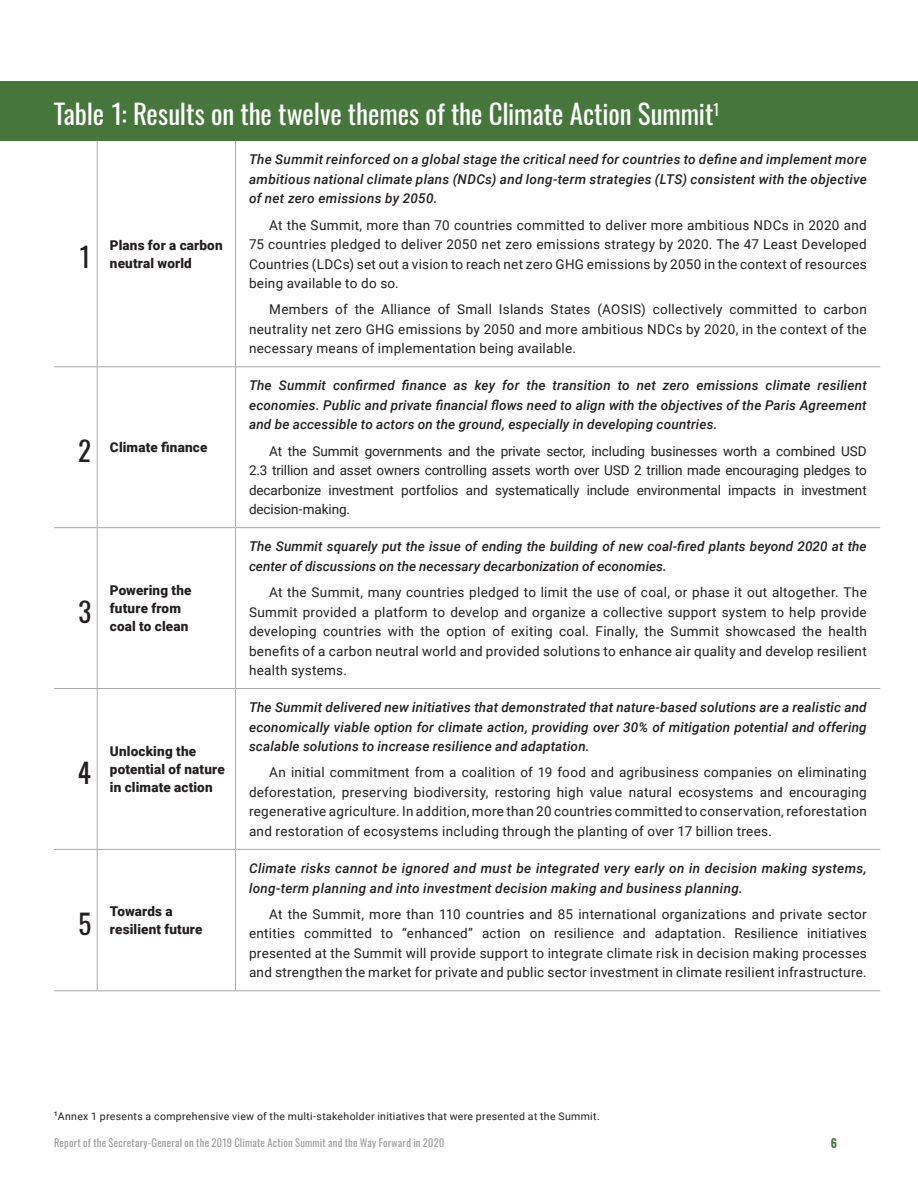
<style>
.page{position:relative;width:918px;height:1188px;background:#fff}
.page>*{position:absolute;margin:0;border:0;box-sizing:border-box;transform-origin:0 0}
.TItle_2{font:27px "Oswald";color:#fff}
.Highlight{font:27px "Oswald";color:#231f20}
.BODY_BASIC{font:13.5px/19.5px "Roboto";letter-spacing:.02em;color:#231f20;text-align:justify}
.italic_body_1{font:italic 500 13.5px/19.5px "Roboto";letter-spacing:.015em;color:#231f20;text-align:justify}
.Paragraph_Style_1{font:900 13.5px/18px "Roboto";letter-spacing:.01em;color:#231f20}
.t1{font:600 12px "Oswald";color:#46763b}
.BODY_BASIC-2{font:10.5px "Roboto";letter-spacing:.03em;color:#231f20}
.t2{font:10.5px "Oswald";letter-spacing:.02em;color:#9d9fa2}
</style>
<div class="page">
<div style="left:0;top:81px;width:918px;height:59px;background:#46763b"></div>
<hr style="left:97px;top:141px;width:1px;height:225px;background:#a8a9ad">
<hr style="left:235px;top:141px;width:1px;height:225px;background:#a8a9ad">
<hr style="left:54px;top:366px;width:43px;height:1px;background:#a8a9ad">
<hr style="left:97px;top:366px;width:139px;height:1px;background:#a8a9ad">
<hr style="left:97px;top:367px;width:1px;height:160px;background:#a8a9ad">
<hr style="left:236px;top:366px;width:644px;height:1px;background:#a8a9ad">
<hr style="left:235px;top:367px;width:1px;height:160px;background:#a8a9ad">
<hr style="left:54px;top:527px;width:43px;height:1px;background:#a8a9ad">
<hr style="left:97px;top:527px;width:139px;height:1px;background:#a8a9ad">
<hr style="left:97px;top:528px;width:1px;height:160px;background:#a8a9ad">
<hr style="left:236px;top:527px;width:644px;height:1px;background:#a8a9ad">
<hr style="left:235px;top:528px;width:1px;height:160px;background:#a8a9ad">
<hr style="left:54px;top:688px;width:43px;height:1px;background:#a8a9ad">
<hr style="left:97px;top:688px;width:139px;height:1px;background:#a8a9ad">
<hr style="left:97px;top:689px;width:1px;height:160px;background:#a8a9ad">
<hr style="left:236px;top:688px;width:644px;height:1px;background:#a8a9ad">
<hr style="left:235px;top:689px;width:1px;height:160px;background:#a8a9ad">
<hr style="left:54px;top:849px;width:43px;height:1px;background:#a8a9ad">
<hr style="left:97px;top:849px;width:139px;height:1px;background:#a8a9ad">
<hr style="left:97px;top:850px;width:1px;height:140px;background:#a8a9ad">
<hr style="left:236px;top:849px;width:644px;height:1px;background:#a8a9ad">
<hr style="left:235px;top:850px;width:1px;height:140px;background:#a8a9ad">
<hr style="left:54px;top:990px;width:43px;height:1px;background:#a8a9ad">
<hr style="left:97px;top:990px;width:139px;height:1px;background:#a8a9ad">
<hr style="left:236px;top:990px;width:644px;height:1px;background:#a8a9ad">
<p class="TItle_2" style="left:54px;top:96px;width:667px">Table 1: Results on the twelve themes of the Climate Action Summit<sup>1</sup></p>
<p class="Highlight" style="left:79px;top:239px;width:14px">1</p>
<p class="Paragraph_Style_1" style="left:110px;top:235px;width:114px">Plans for a carbon neutral world</p>
<p class="Highlight" style="left:78px;top:432px;width:14px">2</p>
<p class="Paragraph_Style_1" style="left:110px;top:438px;width:99px">Climate finance</p>
<p class="Highlight" style="left:79px;top:593px;width:14px">3</p>
<p class="Paragraph_Style_1" style="left:110px;top:581px;width:83px">Powering the future from coal to clean</p>
<p class="Highlight" style="left:78px;top:754px;width:15px">4</p>
<p class="Paragraph_Style_1" style="left:110px;top:742px;width:116px">Unlocking the potential of nature in climate action</p>
<p class="Highlight" style="left:78px;top:905px;width:14px">5</p>
<p class="Paragraph_Style_1" style="left:110px;top:902px;width:94px">Towards a resilient future</p>
<p class="italic_body_1" style="left:249px;top:149px;width:619px">The Summit reinforced on a global stage the critical need for countries to define and implement more ambitious national climate plans (NDCs) and long-term strategies (LTS) consistent with the objective of net zero emissions by 2050.</p>
<p class="BODY_BASIC" style="left:249px;top:214px;width:619px;text-indent:20px">At the Summit, more than 70 countries committed to deliver more ambitious NDCs in 2020 and 75 countries pledged to deliver 2050 net zero emissions strategy by 2020. The 47 Least Developed Countries (LDCs) set out a vision to reach net zero GHG emissions by 2050 in the context of resources being available to do so.</p>
<p class="BODY_BASIC" style="left:249px;top:299px;width:619px;text-indent:20px">Members of the Alliance of Small Islands States (AOSIS) collectively committed to carbon neutrality net zero GHG emissions by 2050 and more ambitious NDCs by 2020, in the context of the necessary means of implementation being available.</p>
<p class="italic_body_1" style="left:249px;top:375px;width:619px">The Summit confirmed finance as key for the transition to net zero emissions climate resilient economies. Public and private financial flows need to align with the objectives of the Paris Agreement and be accessible to actors on the ground, especially in developing countries.</p>
<p class="BODY_BASIC" style="left:249px;top:441px;width:619px;text-indent:20px">At the Summit governments and the private sector, including businesses worth a combined USD 2.3 trillion and asset owners controlling assets worth over USD 2 trillion made encouraging pledges to decarbonize investment portfolios and systematically include environmental impacts in investment decision-making.</p>
<p class="italic_body_1" style="left:249px;top:536px;width:619px">The Summit squarely put the issue of ending the building of new coal-fired plants beyond 2020 at the center of discussions on the necessary decarbonization of economies.</p>
<p class="BODY_BASIC" style="left:249px;top:582px;width:619px;text-indent:20px">At the Summit, many countries pledged to limit the use of coal, or phase it out altogether. The Summit provided a platform to develop and organize a collective support system to help provide developing countries with the option of exiting coal. Finally, the Summit showcased the health benefits of a carbon neutral world and provided solutions to enhance air quality and develop resilient health systems.</p>
<p class="italic_body_1" style="left:249px;top:697px;width:619px">The Summit delivered new initiatives that demonstrated that nature-based solutions are a realistic and economically viable option for climate action, providing over 30% of mitigation potential and offering scalable solutions to increase resilience and adaptation.</p>
<p class="BODY_BASIC" style="left:249px;top:762px;width:619px;text-indent:20px">An initial commitment from a coalition of 19 food and agribusiness companies on eliminating deforestation, preserving biodiversity, restoring high value natural ecosystems and encouraging regenerative agriculture. In addition, more than 20 countries committed to conservation, reforestation and restoration of ecosystems including through the planting of over 17 billion trees.</p>
<p class="italic_body_1" style="left:249px;top:858px;width:619px">Climate risks cannot be ignored and must be integrated very early on in decision making systems, long-term planning and into investment decision making and business planning.</p>
<p class="BODY_BASIC" style="left:249px;top:904px;width:619px;text-indent:20px">At the Summit, more than 110 countries and 85 international organizations and private sector entities committed to “enhanced” action on resilience and adaptation. Resilience initiatives presented at the Summit will provide support to integrate climate risk in decision making processes and strengthen the market for private and public sector investment in climate resilient infrastructure.</p>
<p class="BODY_BASIC-2" style="left:54px;top:1108px;width:547px"><sup>1</sup>Annex 1 presents a comprehensive view of the multi-stakeholder initiatives that were presented at the Summit.</p>
<p class="t2" style="left:54px;top:1135px;width:392px">Report of the Secretary-General on the 2019 Climate Action Summit and the Way Forward in 2020</p>
<p class="t1" style="left:831px;top:1134px;width:8px">6</p>
</div>
